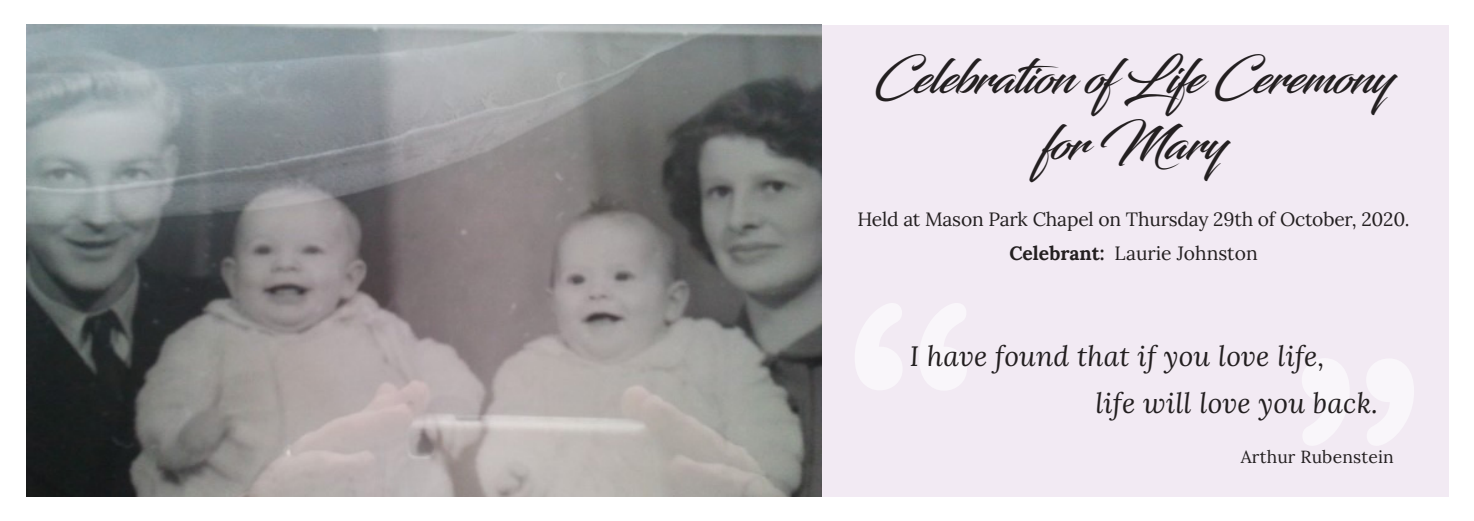
<style>
.page{position:relative;width:1474px;height:521px;background:#fff}
.page>*{position:absolute;margin:0;border:0;box-sizing:border-box;transform-origin:0 0}
.t1{font:299.43px "Arial Rounded MT Bold";color:#f9f6fa}
.t2{font:47.43px "Blacksword";letter-spacing:-.02em;color:#231f20}
.t3{font:italic 28px "Lora";letter-spacing:.01em;color:#231f20}
.t4{font:19.25px "Lora";letter-spacing:-.01em;color:#231f20}
.t5{font:17.5px "Lora";letter-spacing:.01em;color:#231f20}
.s1{font-weight:700}
</style>
<div class="page">
<div style="left:821px;top:25px;width:628px;height:471px;background:#f2eaf3"></div>
<img style="left:26px;top:25px;width:795px;height:471px">
<p class="t2" style="left:874px;top:48px;width:519px">Celebration ofLife Ceremony</p>
<p class="t2" style="left:1041px;top:115px;width:185px">for Mary</p>
<p class="t4" style="left:857px;top:205px;width:553px">Held at Mason Park Chapel on Thursday 29th of October, 2020.</p>
<p class="t4" style="left:1009px;top:238px;width:250px"><span class="s1">Celebrant:</span> Laurie Johnston</p>
<p class="t1" style="left:841px;top:238px;width:139px">“</p>
<p class="t3" style="left:909px;top:336px;width:416px">I have found that if you love life,</p>
<p class="t3" style="left:1095px;top:384px;width:284px">life will love you back.</p>
<p class="t5" style="left:1240px;top:444px;width:154px">Arthur Rubenstein</p>
<p class="t1" style="left:1427px;top:511px;width:139px;rotate:-180deg">“</p>
</div>
